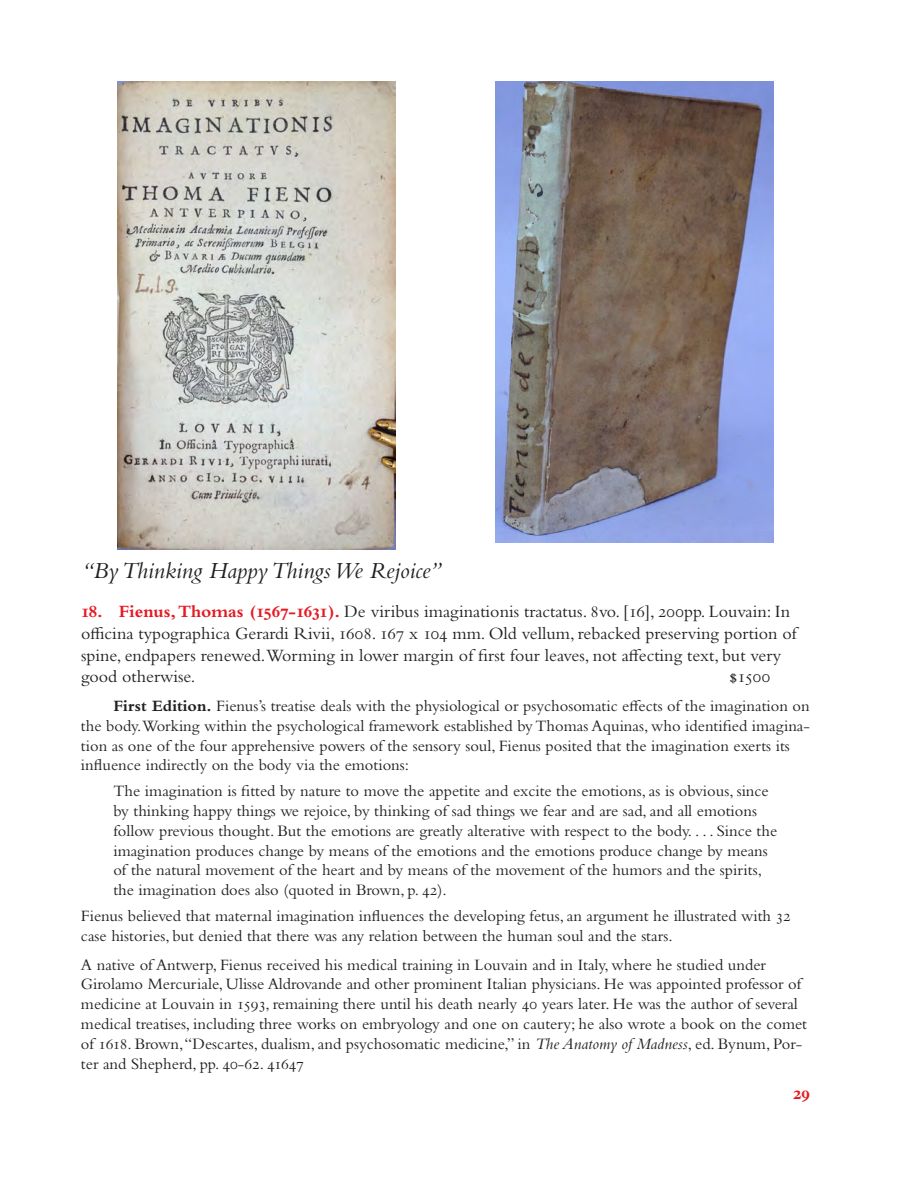
<style>
.page{position:relative;width:918px;height:1188px;background:#fff}
.page>*{position:absolute;margin:0;border:0;box-sizing:border-box;transform-origin:0 0}
.headline{font:italic 24px "Bembo Std";color:#231f20}
.physical_description{font:18px/21.6px "Bembo Std";color:#231f20}
.t1{font:700 18px "Bembo Std";color:#e51a23}
.following_paragraph{font:16.5px/19.8px "Bembo Std";color:#231f20}
.final_extract{font:16.5px/19.8px "Bembo Std";color:#231f20}
.comment_paragraph{font:16.5px/19.8px "Bembo Std";color:#231f20}
.s1{font-weight:700;color:#e51a23}
.s2{font-weight:700}
.s3{font-style:italic}
</style>
<div class="page">
<img style="left:118px;top:81px;width:277px;height:469px">
<img style="left:496px;top:81px;width:277px;height:462px">
<p class="headline" style="left:81px;top:556px;width:363px">“By Thinking Happy Things We Rejoice”</p>
<p class="physical_description" style="left:81px;top:601px;width:717px"><span class="s1">18. Fienus, Thomas (1567-1631).</span> De viribus imaginationis tractatus. 8vo. [16], 200pp. Louvain: In officina typographica Gerardi Rivii, 1608. 167 x 104 mm. Old vellum, rebacked preserving portion of spine, endpapers renewed.Worming in lower margin of first four leaves, not affecting text, but very good otherwise.</p>
<p class="physical_description" style="left:729px;top:665px;width:43px">$1500</p>
<p class="comment_paragraph" style="left:81px;top:696px;width:731px;text-indent:32px"><span class="s2">First Edition.</span> Fienus’s treatise deals with the physiological or psychosomatic effects of the imagination on the body.Working within the psychological framework established by Thomas Aquinas, who identified imagina&shy;tion as one of the four apprehensive powers of the sensory soul, Fienus posited that the imagination exerts its influence indirectly on the body via the emotions:</p>
<p class="final_extract" style="left:113px;top:781px;width:665px">The imagination is fitted by nature to move the appetite and excite the emotions, as is obvious, since by thinking happy things we rejoice, by thinking of sad things we fear and are sad, and all emotions follow previous thought. But the emotions are greatly alterative with respect to the body. . . . Since the imagination produces change by means of the emotions and the emotions produce change by means of the natural movement of the heart and by means of the movement of the humors and the spirits, the imagination does also (quoted in Brown, p. 42).</p>
<p class="following_paragraph" style="left:81px;top:906px;width:711px">Fienus believed that maternal imagination influences the developing fetus, an argument he illustrated with 32 case histories, but denied that there was any relation between the human soul and the stars.</p>
<p class="following_paragraph" style="left:81px;top:954px;width:728px">A native of Antwerp, Fienus received his medical training in Louvain and in Italy, where he studied under Girolamo Mercuriale, Ulisse Aldrovande and other prominent Italian physicians. He was appointed professor of medicine at Louvain in 1593, remaining there until his death nearly 40 years later. He was the author of several medical treatises, including three works on embryology and one on cautery; he also wrote a book on the comet of 1618. Brown, “Descartes, dualism, and psychosomatic medicine,” in <span class="s3">The Anatomy of Madness</span>, ed. Bynum, Por&shy;ter and Shepherd, pp. 40-62. 41647</p>
<p class="t1" style="left:793px;top:1084px;width:18px">29</p>
</div>
